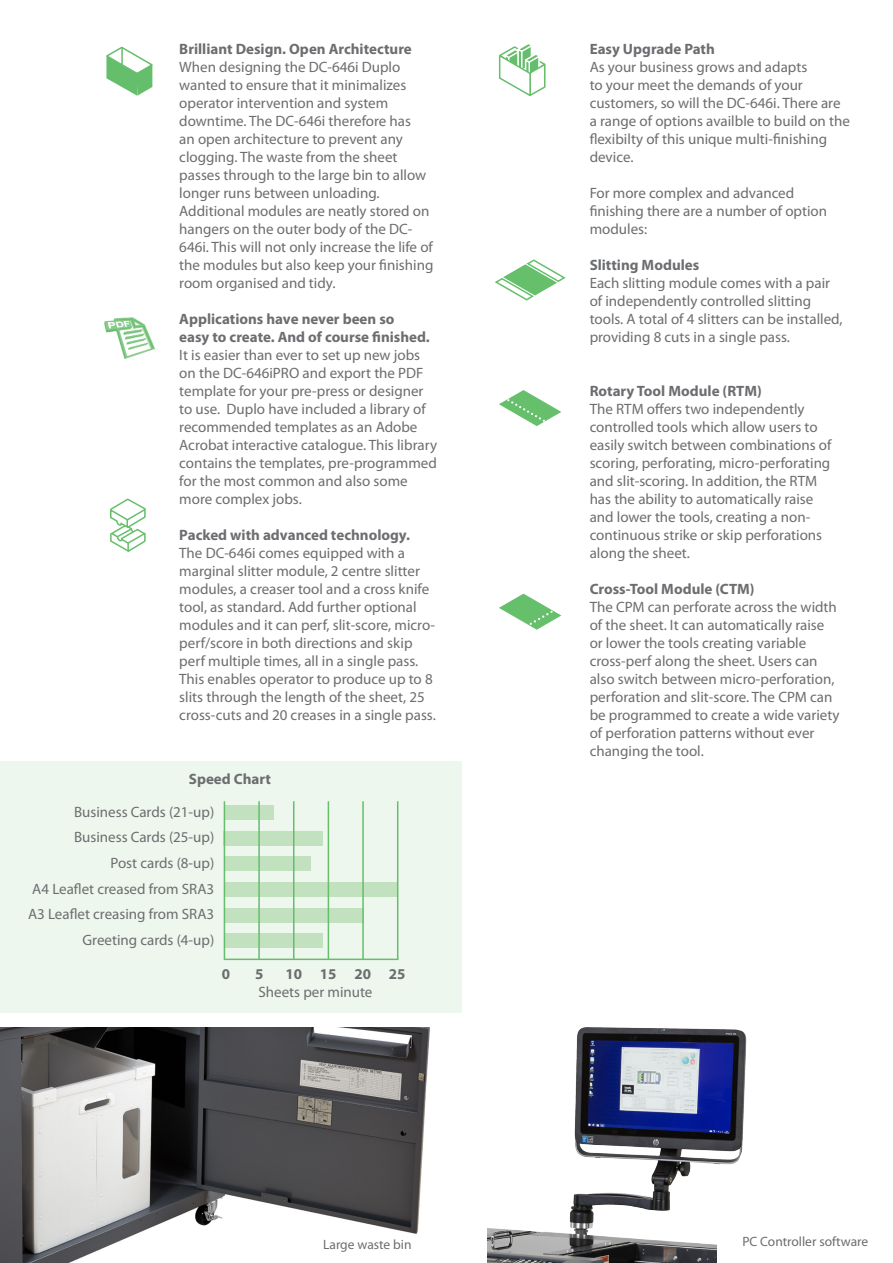
<style>
.page{position:relative;width:893px;height:1263px;background:#fff}
.page>*{position:absolute;margin:0;border:0;box-sizing:border-box;transform-origin:0 0}
.Testo_Semplice{font:15px/18px "Myriad Pro";color:#6c6d70}
.Testo_Semplice-2{font:700 15px/18px "Myriad Pro";color:#6c6d70}
.Titolo_infografica{font:15px "Myriad Pro";color:#6c6d70}
.Titolo_infografica-2{font:700 15px "Myriad Pro";color:#6c6d70}
.t1{font:13.5px "Myriad Pro";color:#6c6d70}
</style>
<div class="page">
<img style="left:488px;top:1027px;width:259px;height:236px">
<div style="left:718px;top:1248px;width:175px;height:15px;background:#fff"></div>
<div style="left:718px;top:1231px;width:175px;height:20px;background:#fff"></div>
<img style="left:0;top:1028px;width:430px;height:235px">
<div style="left:295px;top:1250px;width:145px;height:13px;background:#fff"></div>
<div style="left:295px;top:1234px;width:145px;height:20px;background:#fff"></div>
<svg style="left:110px;top:498px;width:36px;height:54px"></svg>
<svg style="left:499px;top:593px;width:63px;height:37px"></svg>
<svg style="left:498px;top:44px;width:48px;height:52px"></svg>
<img style="left:105px;top:317px;width:49px;height:42px">
<svg style="left:499px;top:390px;width:62px;height:36px"></svg>
<svg style="left:495px;top:259px;width:71px;height:42px"></svg>
<div style="left:0;top:761px;width:461px;height:251px;background:#edf7ed"></div>
<div style="left:224px;top:805px;width:50px;height:15px;background:#c2e1be"></div>
<div style="left:224px;top:831px;width:99px;height:15px;background:#c2e1be"></div>
<div style="left:224px;top:856px;width:86px;height:15px;background:#c2e1be"></div>
<div style="left:224px;top:882px;width:174px;height:15px;background:#c2e1be"></div>
<div style="left:224px;top:907px;width:140px;height:15px;background:#c2e1be"></div>
<div style="left:224px;top:933px;width:99px;height:15px;background:#c2e1be"></div>
<hr style="left:224px;top:801px;width:1px;height:158px;background:#65be6b">
<hr style="left:258px;top:801px;width:2px;height:158px;background:#65be6b">
<hr style="left:293px;top:801px;width:1px;height:158px;background:#65be6b">
<hr style="left:328px;top:801px;width:1px;height:158px;background:#65be6b">
<hr style="left:362px;top:801px;width:2px;height:158px;background:#65be6b">
<hr style="left:397px;top:801px;width:1px;height:158px;background:#65be6b">
<hr style="left:224px;top:958px;width:174px;height:2px;background:#65be6b">
<svg style="left:106px;top:46px;width:47px;height:50px"></svg>
<p class="Testo_Semplice-2" style="left:179px;top:39px;width:234px">Brilliant Design. Open Architecture</p>
<p class="Testo_Semplice" style="left:179px;top:58px;width:256px">When designing the DC-646i Duplo wanted to ensure that it minimalizes operator intervention and system downtime. The DC-646i therefore has<br>an open architecture to prevent any clogging. The waste from the sheet passes through to the large bin to allow longer runs between unloading.<br>Additional modules are neatly stored on hangers on the outer body of the DC-646i. This will not only increase the life of the modules but also keep your finishing room organised and tidy.</p>
<p class="Testo_Semplice-2" style="left:179px;top:309px;width:252px">Applications have never been so<br>easy to create. And of course finished.</p>
<p class="Testo_Semplice" style="left:179px;top:346px;width:259px">It is easier than ever to set up new jobs on the DC-646iPRO and export the PDF template for your pre-press or designer to use. Duplo have included a library of recommended templates as an Adobe Acrobat interactive catalogue. This library contains the templates, pre-programmed for the most common and also some more complex jobs.</p>
<p class="Testo_Semplice-2" style="left:179px;top:525px;width:232px">Packed with advanced technology.</p>
<p class="Testo_Semplice" style="left:179px;top:544px;width:258px">The DC-646i comes equipped with a marginal slitter module, 2 centre slitter modules, a creaser tool and a cross knife tool, as standard. Add further optional modules and it can perf, slit-score, micro&shy;perf/score in both directions and skip perf multiple times, all in a single pass.<br>This enables operator to produce up to 8 slits through the length of the sheet, 25 cross-cuts and 20 creases in a single pass.</p>
<p class="Testo_Semplice-2" style="left:189px;top:769px;width:84px">Speed Chart</p>
<p class="Titolo_infografica" style="left:74px;top:802px;width:142px">Business Cards (21-up)</p>
<p class="Titolo_infografica" style="left:74px;top:828px;width:142px">Business Cards (25-up)</p>
<p class="Titolo_infografica" style="left:110px;top:854px;width:105px">Post cards (8-up)</p>
<p class="Titolo_infografica" style="left:32px;top:879px;width:183px">A4 Leaflet creased from SRA3</p>
<p class="Titolo_infografica" style="left:28px;top:905px;width:188px">A3 Leaflet creasing from SRA3</p>
<p class="Titolo_infografica" style="left:83px;top:931px;width:133px">Greeting cards (4-up)</p>
<p class="Titolo_infografica-2" style="left:222px;top:964px;width:10px">0</p>
<p class="Titolo_infografica-2" style="left:255px;top:964px;width:10px">5</p>
<p class="Titolo_infografica-2" style="left:285px;top:964px;width:122px">10 15 20 25</p>
<p class="Titolo_infografica" style="left:258px;top:983px;width:115px">Sheets per minute</p>
<p class="Testo_Semplice-2" style="left:590px;top:39px;width:127px">Easy Upgrade Path</p>
<p class="Testo_Semplice" style="left:590px;top:58px;width:262px">As your business grows and adapts<br>to your meet the demands of your customers, so will the DC-646i. There are a range of options availble to build on the flexibilty of this unique multi-finishing device.</p>
<p class="Testo_Semplice" style="left:590px;top:184px;width:239px">For more complex and advanced finishing there are a number of option modules:</p>
<p class="Testo_Semplice-2" style="left:590px;top:255px;width:111px">Slitting Modules</p>
<p class="Testo_Semplice" style="left:590px;top:274px;width:255px">Each slitting module comes with a pair of independently controlled slitting tools. A total of 4 slitters can be installed, providing 8 cuts in a single pass.</p>
<p class="Testo_Semplice-2" style="left:590px;top:381px;width:174px">Rotary Tool Module (RTM)</p>
<p class="Testo_Semplice" style="left:590px;top:400px;width:243px">The RTM offers two independently controlled tools which allow users to easily switch between combinations of scoring, perforating, micro-perforating and slit-scoring. In addition, the RTM has the ability to automatically raise and lower the tools, creating a non&shy;continuous strike or skip perforations along the sheet.</p>
<p class="Testo_Semplice-2" style="left:590px;top:579px;width:166px">Cross-Tool Module (CTM)</p>
<p class="Testo_Semplice" style="left:590px;top:598px;width:251px">The CPM can perforate across the width of the sheet. It can automatically raise or lower the tools creating variable cross-perf along the sheet. Users can also switch between micro-perforation, perforation and slit-score. The CPM can be programmed to create a wide variety of perforation patterns without ever changing the tool.</p>
<p class="t1" style="left:323px;top:1236px;width:90px">Large waste bin</p>
<p class="t1" style="left:742px;top:1233px;width:127px">PC Controller software</p>
</div>
